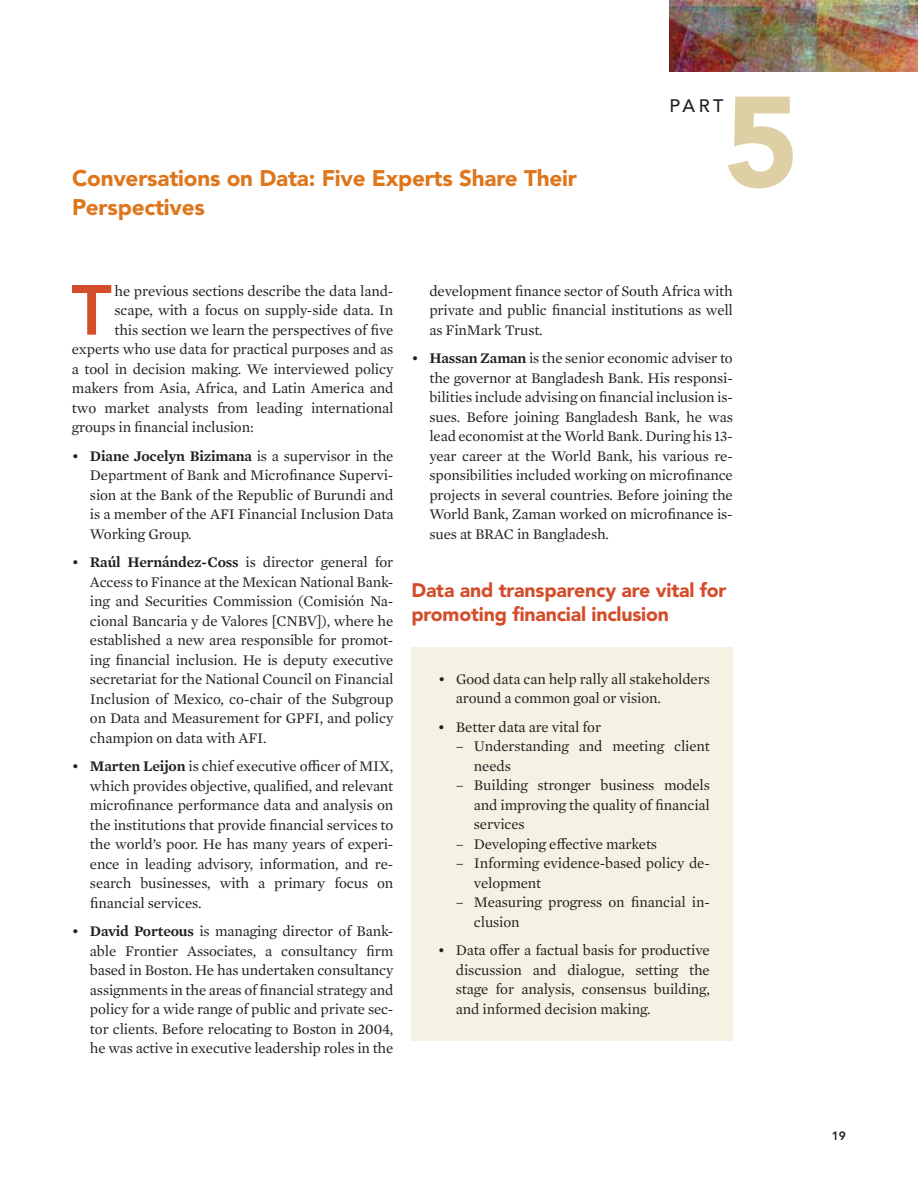
<style>
.page{position:relative;width:918px;height:1188px;background:#fff}
.page>*{position:absolute;margin:0;border:0;box-sizing:border-box;transform-origin:0 0}
.t1{font:900 127.5px "Avenir";color:#decfa5}
.t2{font:800 70.05px "Avenir";color:#d34d2a}
.t3{font:900 22.5px/28.5px "Avenir";letter-spacing:-.01em;color:#de761c}
.t4{font:900 19.5px/24px "Avenir";letter-spacing:-.01em;color:#d34d2a}
.t5{font:500 18px "Avenir";color:#231f20}
.t6{font:15px/19.5px "Mercury Text G1";letter-spacing:-.01em;color:#231f20;text-align:justify}
.t7{font:800 12px "Avenir";color:#231f20}
.s1{font-weight:600}
</style>
<div class="page">
<div style="left:411px;top:647px;width:322px;height:394px;background:#f5f2e3"></div>
<img style="left:670px;top:0;width:248px;height:72px">
<h3 class="t3" style="left:72px;top:164px;width:506px">Conversations on Data: Five Experts Share Their<br>Perspectives</h3>
<p class="t5" style="left:670px;top:95px;width:55px">Part</p>
<h1 class="t1" style="left:724px;top:65px;width:77px">5</h1>
<h2 class="t2" style="left:72px;top:269px;width:42px">T</h2>
<p class="t6" style="left:115px;top:280px;width:280px">he previous sections describe the data land-</p>
<p class="t6" style="left:115px;top:300px;width:280px">scape, with a focus on supply-side data. In</p>
<p class="t6" style="left:115px;top:319px;width:280px">this section we learn the perspectives of five</p>
<p class="t6" style="left:72px;top:339px;width:323px">experts who use data for practical purposes and as</p>
<p class="t6" style="left:72px;top:358px;width:323px">a tool in decision making. We interviewed policy</p>
<p class="t6" style="left:72px;top:378px;width:323px">makers from Asia, Africa, and Latin America and</p>
<p class="t6" style="left:72px;top:397px;width:323px">two market analysts from leading international</p>
<p class="t6" style="left:72px;top:417px;width:183px">groups in financial inclusion:</p>
<p class="t6" style="left:90px;top:445px;width:305px;text-indent:-18px">• <span class="s1">Diane Jocelyn Bizimana</span> is a supervisor in the Department of Bank and Microfinance Supervi&shy;sion at the Bank of the Republic of Burundi and is a member of the AFI Financial Inclusion Data Working Group.</p>
<p class="t6" style="left:90px;top:552px;width:305px;text-indent:-18px">• <span class="s1">Raúl Hernández-Coss</span> is director general for Access to Finance at the Mexican National Bank&shy;ing and Securities Commission (Comisión Na&shy;cional Bancaria y de Valores [CNBV]), where he established a new area responsible for promot&shy;ing financial inclusion. He is deputy executive secretariat for the National Council on Financial Inclusion of Mexico, co-chair of the Subgroup on Data and Measurement for GPFI, and policy champion on data with AFI.</p>
<p class="t6" style="left:90px;top:756px;width:305px;text-indent:-18px">• <span class="s1">Marten Leijon</span> is chief executive officer of MIX, which provides objective, qualified, and relevant microfinance performance data and analysis on the institutions that provide financial services to the world’s poor. He has many years of experi&shy;ence in leading advisory, information, and re&shy;search businesses, with a primary focus on financial services.</p>
<p class="t6" style="left:90px;top:921px;width:305px;text-indent:-18px">• <span class="s1">David Porteous</span> is managing director of Bank&shy;able Frontier Associates, a consultancy firm based in Boston. He has undertaken consultancy assignments in the areas of financial strategy and policy for a wide range of public and private sec&shy;tor clients. Before relocating to Boston in 2004, he was active in executive leadership roles in the</p>
<p class="t6" style="left:429px;top:280px;width:305px">development finance sector of South Africa with private and public financial institutions as well as FinMark Trust.</p>
<p class="t6" style="left:429px;top:348px;width:305px;text-indent:-18px">• <span class="s1">Hassan Zaman</span> is the senior economic adviser to the governor at Bangladesh Bank. His responsi&shy;bilities include advising on financial inclusion is&shy;sues. Before joining Bangladesh Bank, he was lead economist at the World Bank. During his 13- year career at the World Bank, his various re&shy;sponsibilities included working on microfinance projects in several countries. Before joining the World Bank, Zaman worked on microfinance is&shy;sues at BRAC in Bangladesh.</p>
<h3 class="t4" style="left:411px;top:578px;width:317px">Data and transparency are vital for promoting financial inclusion</h3>
<p class="t6" style="left:456px;top:668px;width:255px;text-indent:-18px">• Good data can help rally all stakeholders around a common goal or vision.</p>
<p class="t6" style="left:438px;top:716px;width:165px">• Better data are vital for</p>
<p class="t6" style="left:474px;top:736px;width:237px;text-indent:-18px">– Understanding and meeting client needs</p>
<p class="t6" style="left:474px;top:775px;width:237px;text-indent:-18px">– Building stronger business models and improving the quality of financial services</p>
<p class="t6" style="left:456px;top:833px;width:203px">– Developing effective markets</p>
<p class="t6" style="left:474px;top:853px;width:237px;text-indent:-18px">– Informing evidence-based policy de&shy;velopment</p>
<p class="t6" style="left:474px;top:892px;width:237px;text-indent:-18px">– Measuring progress on financial in&shy;clusion</p>
<p class="t6" style="left:456px;top:940px;width:255px;text-indent:-18px">• Data offer a factual basis for productive discussion and dialogue, setting the stage for analysis, consensus building, and informed decision making.</p>
<p class="t7" style="left:832px;top:1128px;width:16px">19</p>
</div>
